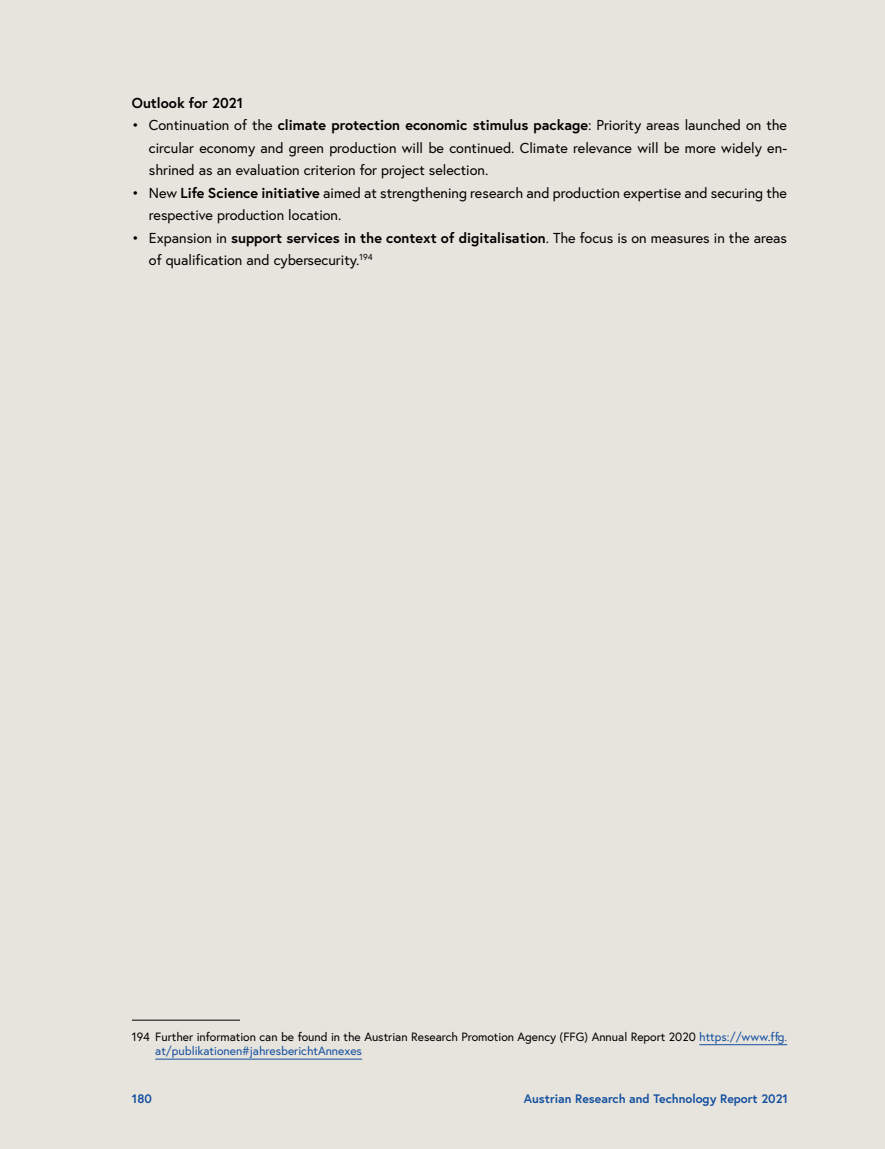
<style>
.page{position:relative;width:885px;height:1149px;background:#fff}
.page>*{position:absolute;margin:0;border:0;box-sizing:border-box;transform-origin:0 0}
.t1{font:14.4px/22.5px "Europa Austria";color:#000}
.id6851{font:700 14.4px "Europa Austria";color:#000}
.t2{font:700 12.3px "Europa Austria";color:#14509f}
.t3{font:12px/14.4px "Europa Austria";color:#000}
.s1{font-weight:700}
.s2{color:#14509f}
</style>
<div class="page">
<div style="left:0;top:0;width:884px;height:1148px;background:#e7e4dd"></div>
<hr style="left:132px;top:1019px;width:108px;height:1px;background:#000">
<hr style="left:699px;top:1044px;width:88px;height:1px;background:#14509f">
<hr style="left:155px;top:1058px;width:207px;height:1px;background:#14509f">
<h4 class="id6851" style="left:132px;top:93px;width:113px">Outlook for 2021</h4>
<p class="t1" style="left:149px;top:113px;width:639px;text-align:justify;text-indent:-17px">• Continuation of the <span class="s1">climate protection economic stimulus package</span>: Priority areas launched on the circular economy and green production will be continued. Climate relevance will be more widely en&shy;shrined as an evaluation criterion for project selection.</p>
<p class="t1" style="left:149px;top:181px;width:639px;text-indent:-17px">• New <span class="s1">Life Science initiative</span> aimed at strengthening research and production expertise and securing the respective production location.</p>
<p class="t1" style="left:149px;top:226px;width:639px;text-indent:-17px">• Expansion in <span class="s1">support services in the context of digitalisation</span>. The focus is on measures in the areas of qualification and cybersecurity.<sup>194</sup></p>
<p class="t3" style="left:155px;top:1028px;width:633px;text-indent:-23px">194 Further information can be found in the Austrian Research Promotion Agency (FFG) Annual Report 2020 <span class="s2">https://www.ffg. at/publikationen#jahresberichtAnnexes</span></p>
<p class="t2" style="left:132px;top:1090px;width:21px">180</p>
<p class="t2" style="left:524px;top:1090px;width:265px">Austrian Research and Technology Report 2021</p>
</div>
